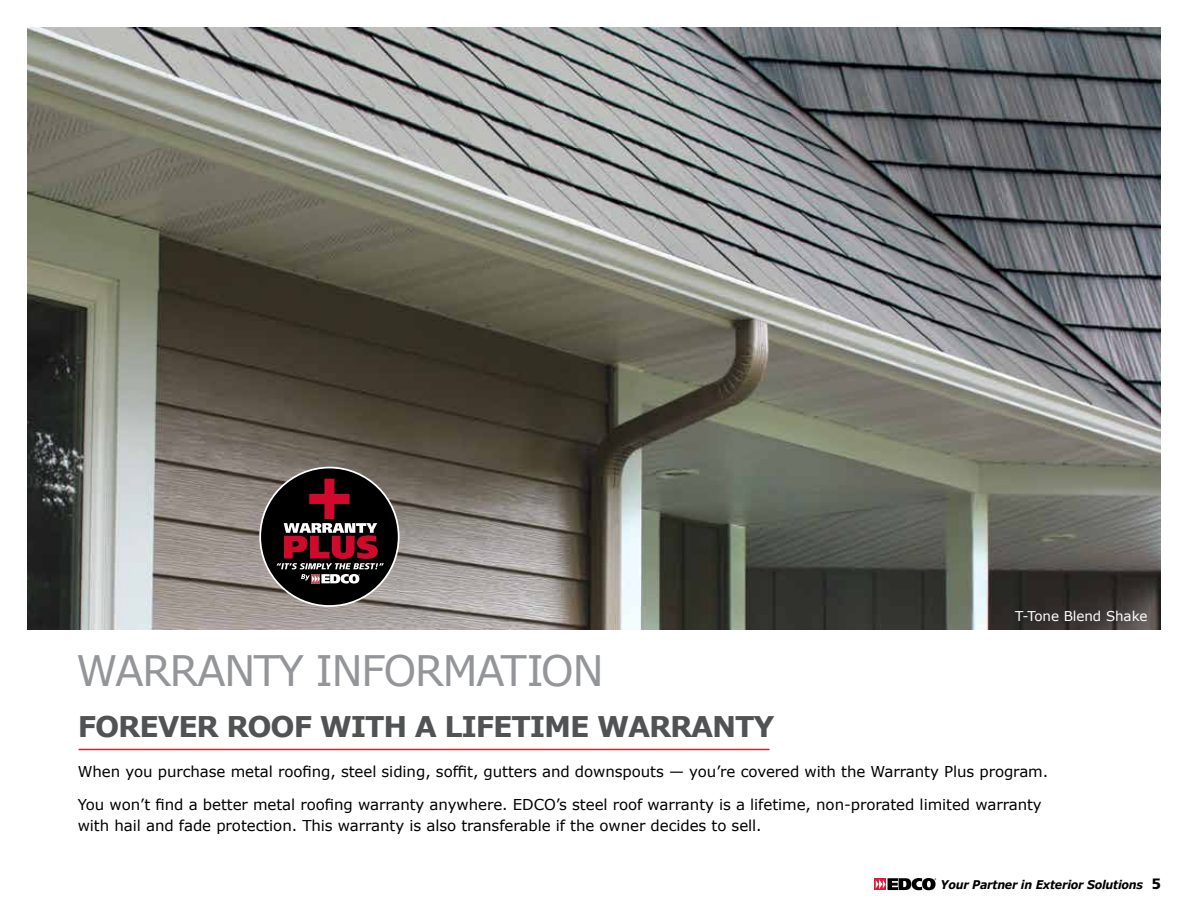
<style>
.page{position:relative;width:1188px;height:918px;background:#fff}
.page>*{position:absolute;margin:0;border:0;box-sizing:border-box;transform-origin:0 0}
.t1{font:42px "Verdana";letter-spacing:-.04em;color:#939598}
.t2{font:700 28.5px "Verdana";letter-spacing:-.04em;color:#515254}
.t3{font:15px/21px "Verdana";letter-spacing:-.005em;color:#000}
.t4{font:13.5px "Verdana";letter-spacing:-.005em;color:#fff}
.t5{font:italic 700 12px "Verdana";letter-spacing:-.02em;color:#000;scale:.92 1}
.s1{font-family:"Frutiger LT Std";font-weight:900;font-style:normal;font-size:15px}
</style>
<div class="page">
<img style="left:27px;top:27px;width:1134px;height:603px">
<svg style="left:875px;top:878px;width:1px;height:12px"></svg>
<svg style="left:876px;top:878px;width:60px;height:12px"></svg>
<hr style="left:79px;top:749px;width:691px;height:1px;background:#d2232a">
<svg style="left:258px;top:466px;width:142px;height:142px;background:#4f393b"></svg>
<h1 class="t1" style="left:76px;top:641px;width:529px">WARRANTY INFORMATION</h1>
<p class="t4" style="left:1015px;top:607px;width:134px">T-Tone Blend Shake</p>
<h2 class="t2" style="left:78px;top:707px;width:698px">FOREVER ROOF WITH A LIFETIME WARRANTY</h2>
<p class="t3" style="left:78px;top:761px;width:972px">When you purchase metal roofing, steel siding, soffit, gutters and downspouts — you’re covered with the Warranty Plus program.</p>
<p class="t3" style="left:78px;top:794px;width:966px">You won’t find a better metal roofing warranty anywhere. EDCO’s steel roof warranty is a lifetime, non-prorated limited warranty with hail and fade protection. This warranty is also transferable if the owner decides to sell.</p>
<p class="t5" style="left:941px;top:876px;width:241px">Your Partner in Exterior Solutions <span class="s1">5</span></p>
</div>
